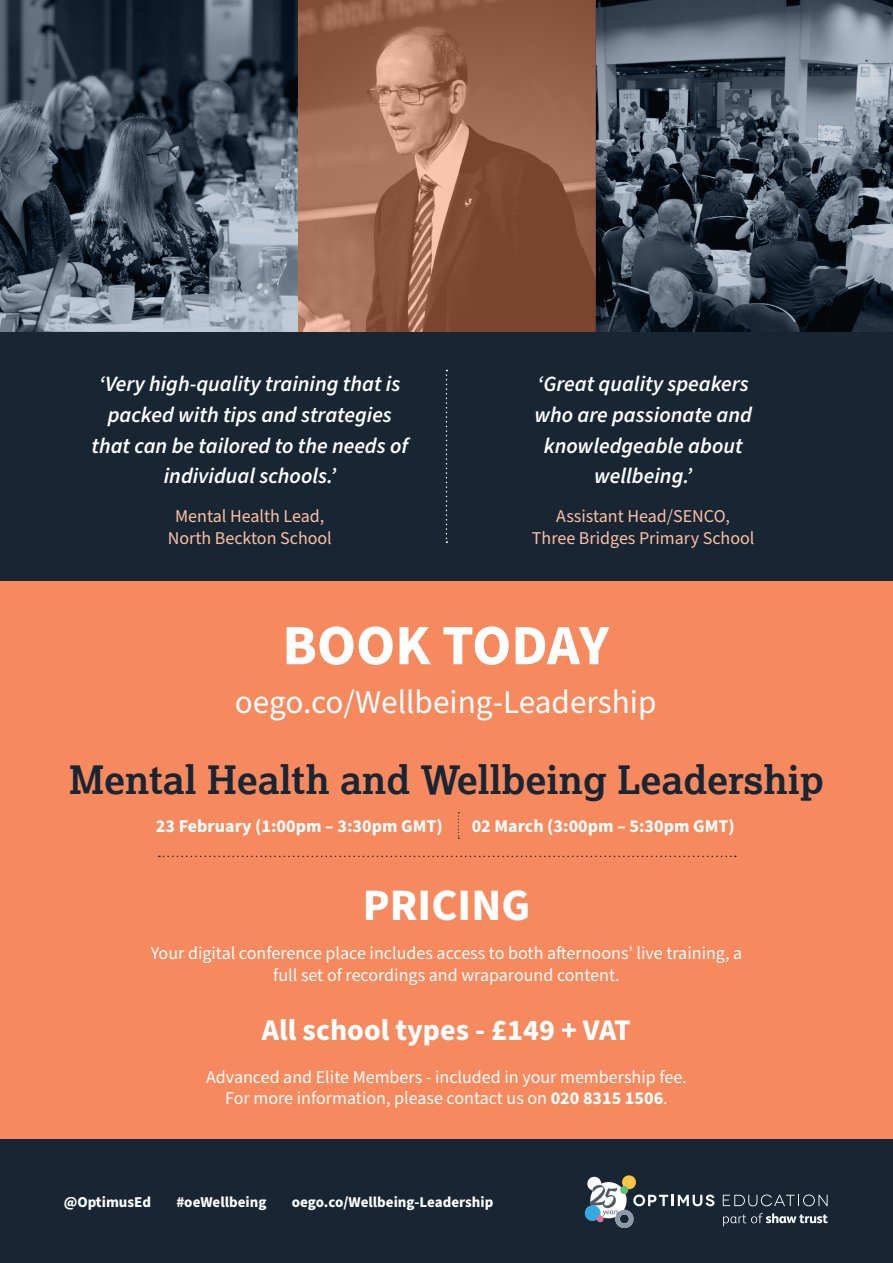
<style>
.page{position:relative;width:893px;height:1263px;background:#fff}
.page>*{position:absolute;margin:0;border:0;box-sizing:border-box;transform-origin:0 0}
.t1{font:700 57px "Source Sans Pro";color:#fff}
.t2{font:700 45px "Source Sans Pro";color:#fff}
.t3{font:700 39px "Lexia";color:#182533}
.t4{font:33.3px "Source Sans Pro";color:#fff}
.t5{font:700 30px "Source Sans Pro";color:#fff}
.t6{font:italic 600 21.75px/30.8px "Source Sans Pro";color:#fff;text-align:center}
.t7{font:18px/21.6px "Source Sans Pro";color:#fff;text-align:center}
.t8{font:18px "Source Sans Pro";color:#fbc1a3}
.t9{font:700 18px "Source Sans Pro";color:#fff}
.t10{font:700 15px "Source Sans Pro";color:#fff}
.s1{font-weight:700}
</style>
<div class="page">
<div style="left:0;top:580px;width:893px;height:560px;background:#f6895e"></div>
<div style="left:0;top:332px;width:893px;height:248px;background:#182533"></div>
<svg style="left:446px;top:370px;width:1px;height:173px"></svg>
<svg style="left:298px;top:0;width:297px;height:332px;background:#99634d"></svg>
<svg style="left:595px;top:0;width:298px;height:332px;background:#4a5562"></svg>
<svg style="left:0;top:0;width:297px;height:332px;background:#4d5967"></svg>
<div style="left:0;top:1140px;width:893px;height:123px;background:#182533"></div>
<svg style="left:723px;top:1194px;width:105px;height:12px"></svg>
<svg style="left:723px;top:1213px;width:105px;height:13px"></svg>
<svg style="left:584px;top:1175px;width:130px;height:53px"></svg>
<svg style="left:458px;top:812px;width:1px;height:27px"></svg>
<svg style="left:159px;top:856px;width:577px;height:1px"></svg>
<p class="t6" style="left:91px;top:369px;width:318px">‘Very high-quality training that is packed with tips and strategies that can be tailored to the needs of individual schools.’</p>
<p class="t8" style="left:175px;top:504px;width:151px">Mental Health Lead,</p>
<p class="t8" style="left:168px;top:526px;width:166px">North Beckton School</p>
<p class="t6" style="left:534px;top:369px;width:219px">‘Great quality speakers who are passionate and knowledgeable about wellbeing.’</p>
<p class="t8" style="left:556px;top:504px;width:175px">Assistant Head/SENCO,</p>
<p class="t8" style="left:532px;top:526px;width:224px">Three Bridges Primary School</p>
<p class="t1" style="left:282px;top:606px;width:328px">BOOK TODAY</p>
<p class="t4" style="left:235px;top:679px;width:423px">oego.co/Wellbeing-Leadership</p>
<p class="t3" style="left:69px;top:755px;width:756px">Mental Health and Wellbeing Leadership</p>
<p class="t9" style="left:156px;top:814px;width:288px">23 February (1:00pm – 3:30pm GMT)</p>
<p class="t9" style="left:472px;top:814px;width:265px">02 March (3:00pm – 5:30pm GMT)</p>
<p class="t2" style="left:363px;top:874px;width:169px">PRICING</p>
<p class="t7" style="left:151px;top:943px;width:593px">Your digital conference place includes access to both afternoons’ live training, a full set of recordings and wraparound content.</p>
<p class="t5" style="left:262px;top:1009px;width:371px">All school types - £149 + VAT</p>
<p class="t7" style="left:206px;top:1066px;width:482px">Advanced and Elite Members - included in your membership fee.</p>
<p class="t7" style="left:225px;top:1088px;width:444px">For more information, please contact us on <span class="s1">020 8315 1506</span>.</p>
<p class="t10" style="left:64px;top:1192px;width:89px">@OptimusEd</p>
<p class="t10" style="left:176px;top:1192px;width:92px">#oeWellbeing</p>
<p class="t10" style="left:292px;top:1192px;width:203px">oego.co/Wellbeing-Leadership</p>
</div>
